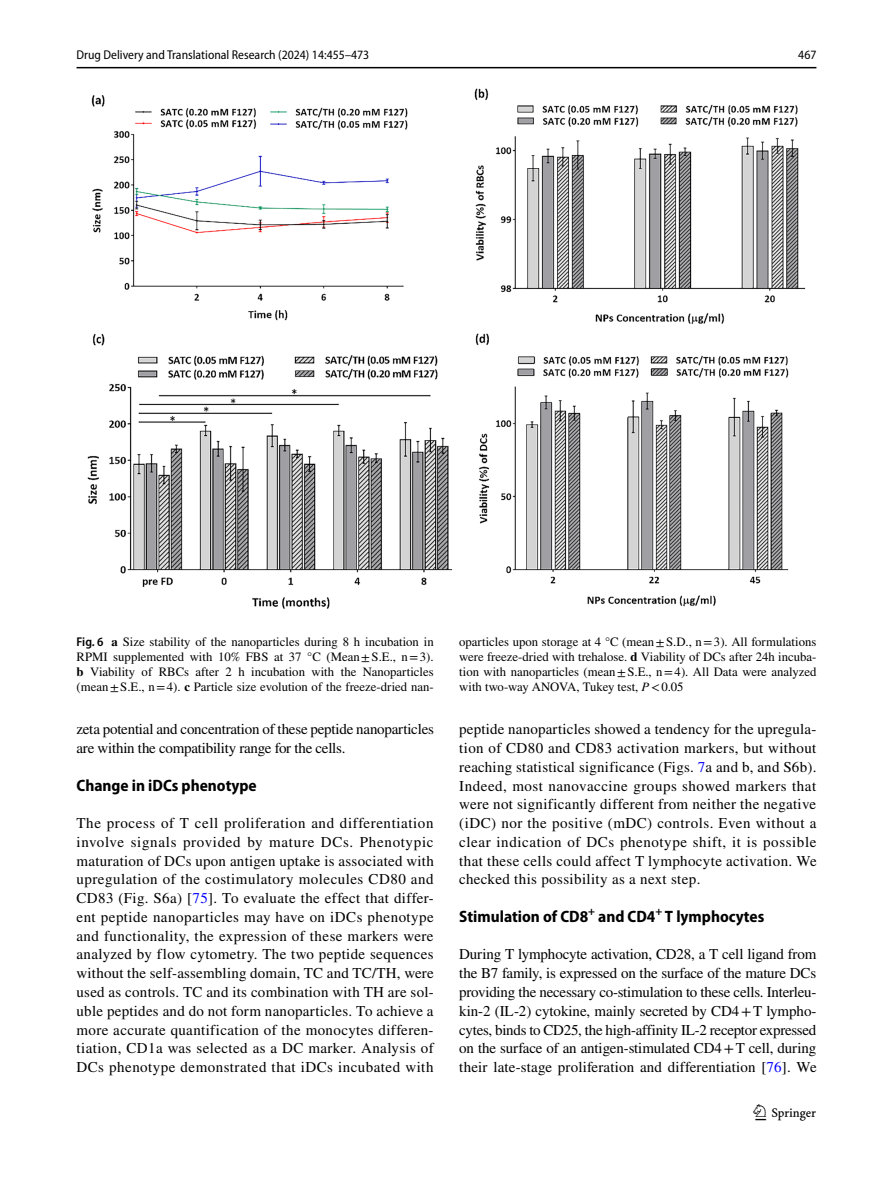
<style>
.page{position:relative;width:893px;height:1187px;background:#fff}
.page>*{position:absolute;margin:0;border:0;box-sizing:border-box;transform-origin:0 0}
.t1{font:22.5px "Springnew Regular 3";color:#000}
.t2{font:700 semi-condensed 16.5px "Myriad Pro";color:#000}
.t3{font:15px/18.8px "STIX";letter-spacing:.01em;color:#000;text-align:justify}
.t4{font:15px/18.8px "STIX";letter-spacing:-.015em;color:#000}
.t5{font:12.75px/15px "STIX";color:#000;text-align:justify}
.t6{font:semi-condensed 12.75px "Myriad Pro";color:#000}
.s1{font-family:"Myriad Pro";font-weight:600;font-stretch:semi-condensed}
.s2{font-weight:700}
.s3{font-style:italic}
.s4{color:#00f}
</style>
<div class="page">
<hr style="left:77px;top:67px;width:739px;height:1px;background:#000">
<img style="left:87px;top:88px;width:719px;height:521px">
<p class="t6" style="left:77px;top:48px;width:294px">Drug Delivery and Translational Research (2024) 14:455–473</p>
<p class="t6" style="left:798px;top:48px;width:20px">467</p>
<p class="t5" style="left:77px;top:635px;width:359px"><span class="s1">Fig. 6</span> <span class="s2">a</span> Size stability of the nanoparticles during 8 h incubation in RPMI supplemented with 10% FBS at 37 °C (Mean±S.E., n=3). <span class="s2">b</span> Viability of RBCs after 2 h incubation with the Nanoparticles (mean±S.E., n=4). <span class="s2">c</span> Particle size evolution of the freeze-dried nan-</p>
<p class="t5" style="left:459px;top:635px;width:359px">oparticles upon storage at 4 °C (mean±S.D., n=3). All formulations were freeze-dried with trehalose. <span class="s2">d</span> Viability of DCs after 24h incuba&shy;tion with nanoparticles (mean±S.E., n=4). All Data were analyzed with two-way ANOVA, Tukey test, <span class="s3">P</span>&lt;0.05</p>
<p class="t4" style="left:77px;top:721px;width:359px">zeta potential and concentration of these peptide nanoparticles are within the compatibility range for the cells.</p>
<p class="t2" style="left:77px;top:775px;width:182px">Change in iDCs phenotype</p>
<p class="t3" style="left:77px;top:814px;width:359px">The process of T cell proliferation and differentiation involve signals provided by mature DCs. Phenotypic maturation of DCs upon antigen uptake is associated with upregulation of the costimulatory molecules CD80 and CD83 (Fig. S6a) [<span class="s4">75</span>]. To evaluate the effect that differ&shy;ent peptide nanoparticles may have on iDCs phenotype and functionality, the expression of these markers were analyzed by flow cytometry. The two peptide sequences without the self-assembling domain, TC and TC/TH, were used as controls. TC and its combination with TH are sol&shy;uble peptides and do not form nanoparticles. To achieve a more accurate quantification of the monocytes differen&shy;tiation, CD1a was selected as a DC marker. Analysis of DCs phenotype demonstrated that iDCs incubated with</p>
<p class="t3" style="left:459px;top:721px;width:359px">peptide nanoparticles showed a tendency for the upregula&shy;tion of CD80 and CD83 activation markers, but without reaching statistical significance (Figs. <span class="s4">7</span>a and b, and S6b).<br>Indeed, most nanovaccine groups showed markers that were not significantly different from neither the negative (iDC) nor the positive (mDC) controls. Even without a clear indication of DCs phenotype shift, it is possible that these cells could affect T lymphocyte activation. We checked this possibility as a next step.</p>
<p class="t2" style="left:459px;top:907px;width:307px">Stimulation of CD8<sup>+</sup> and CD4<sup>+</sup> T lymphocytes</p>
<p class="t3" style="left:459px;top:946px;width:359px">During T lymphocyte activation, CD28, a T cell ligand from the B7 family, is expressed on the surface of the mature DCs providing the necessary co-stimulation to these cells. Interleu&shy;kin-2 (IL-2) cytokine, mainly secreted by CD4+T lympho&shy;cytes, binds to CD25, the high-affinity IL-2 receptor expressed on the surface of an antigen-stimulated CD4+T cell, during their late-stage proliferation and differentiation [<span class="s4">76</span>]. We</p>
<h1 class="t1" style="left:755px;top:1104px;width:62px">1 3</h1>
</div>
